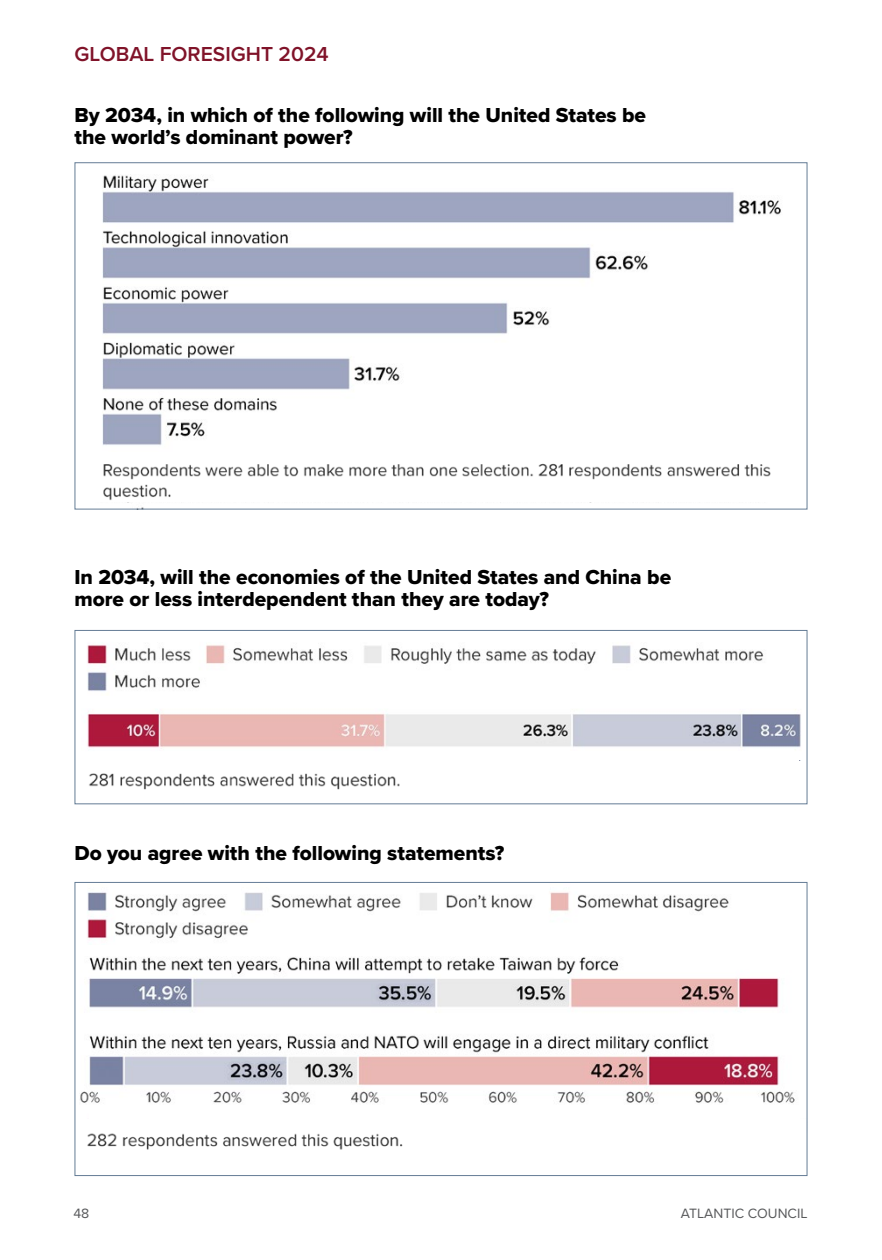
<style>
.page{position:relative;width:882px;height:1260px;background:#fff}
.page>*{position:absolute;margin:0;border:0;box-sizing:border-box;transform-origin:0 0}
._3a_survey_question{font:21px/22.8px "Proxima Nova Extrabld";color:#000}
.t1{font:600 21px "Proxima Nova";color:#801329}
.t2{font:14px "Proxima Nova";color:#58595b}
</style>
<div class="page">
<img style="left:87px;top:645px;width:677px;height:46px">
<div style="left:75px;top:630px;width:732px;height:174px;border:1px solid #647c95"></div>
<img style="left:87px;top:892px;width:642px;height:47px">
<img style="left:87px;top:709px;width:714px;height:81px">
<img style="left:80px;top:957px;width:715px;height:146px">
<img style="left:87px;top:1133px;width:316px;height:17px">
<img style="left:102px;top:175px;width:679px;height:333px">
<img style="left:102px;top:453px;width:677px;height:49px">
<p class="t1" style="left:74px;top:39px;width:256px">GLOBAL FORESIGHT 2024</p>
<p class="_3a_survey_question" style="left:74px;top:103px;width:573px">By 2034, in which of the following will the United States be the world’s dominant power?</p>
<p class="_3a_survey_question" style="left:74px;top:565px;width:598px">In 2034, will the economies of the United States and China be more or less interdependent than they are today?</p>
<p class="_3a_survey_question" style="left:74px;top:841px;width:432px">Do you agree with the following statements?</p>
<p class="t2" style="left:74px;top:1203px;width:17px">48</p>
<p class="t2" style="left:681px;top:1203px;width:128px">ATLANTIC COUNCIL</p>
</div>
